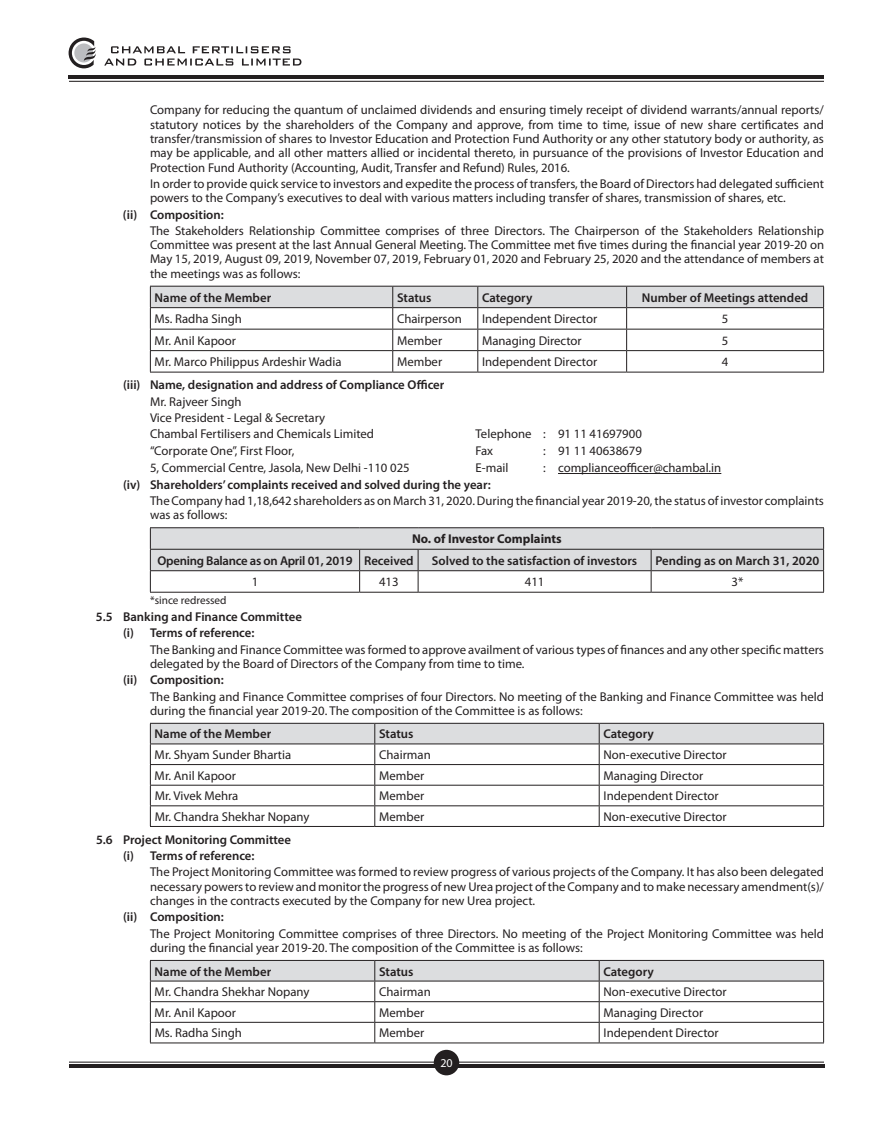
<style>
.page{position:relative;width:893px;height:1136px;background:#fff}
.page>*{position:absolute;margin:0;border:0;box-sizing:border-box;transform-origin:0 0}
.t1{font:12.75px/14.2px "Myriad Pro";color:#231f20}
.t2{font:600 12.75px "Myriad Pro";color:#231f20}
.t3{font:600 12.75px/21.5px "Myriad Pro";letter-spacing:-.02em;color:#231f20}
.t4{font:12px "Myriad Pro";color:#fff}
.t5{font:11.25px "Myriad Pro";color:#231f20}
.s1{font-weight:600}
.s2{font-weight:700}
</style>
<div class="page">
<hr style="left:69px;top:1064px;width:755px;height:3px;background:#231f20">
<hr style="left:69px;top:1061px;width:755px;height:1px;background:#231f20">
<div style="left:434px;top:1049px;width:25px;height:26px;background:#231f20;border-radius:50%"></div>
<hr style="left:69px;top:76px;width:755px;height:3px;background:#231f20">
<hr style="left:69px;top:81px;width:755px;height:1px;background:#231f20">
<svg style="left:69px;top:37px;width:27px;height:31px"></svg>
<svg style="left:104px;top:46px;width:197px;height:20px"></svg>
<hr style="left:558px;top:473px;width:163px;height:1px;background:#231f20">
<svg style="left:150px;top:286px;width:674px;height:85px"></svg>
<hr style="left:150px;top:371px;width:243px;height:1px;background:#231f20">
<hr style="left:393px;top:371px;width:85px;height:1px;background:#231f20">
<hr style="left:478px;top:371px;width:149px;height:1px;background:#231f20">
<hr style="left:627px;top:371px;width:197px;height:1px;background:#231f20">
<svg style="left:150px;top:527px;width:674px;height:64px"></svg>
<hr style="left:150px;top:591px;width:210px;height:1px;background:#231f20">
<hr style="left:360px;top:591px;width:58px;height:1px;background:#231f20">
<hr style="left:418px;top:591px;width:233px;height:1px;background:#231f20">
<hr style="left:651px;top:591px;width:173px;height:1px;background:#231f20">
<hr style="left:150px;top:722px;width:225px;height:1px;background:#231f20">
<hr style="left:375px;top:722px;width:224px;height:1px;background:#231f20">
<hr style="left:599px;top:722px;width:225px;height:1px;background:#231f20">
<svg style="left:150px;top:723px;width:674px;height:103px"></svg>
<hr style="left:150px;top:826px;width:225px;height:1px;background:#231f20">
<hr style="left:375px;top:826px;width:224px;height:1px;background:#231f20">
<hr style="left:599px;top:826px;width:225px;height:1px;background:#231f20">
<hr style="left:150px;top:959px;width:225px;height:1px;background:#231f20">
<hr style="left:375px;top:959px;width:224px;height:1px;background:#231f20">
<hr style="left:599px;top:959px;width:225px;height:1px;background:#231f20">
<svg style="left:150px;top:960px;width:674px;height:82px"></svg>
<hr style="left:150px;top:1042px;width:225px;height:1px;background:#231f20">
<hr style="left:375px;top:1042px;width:224px;height:1px;background:#231f20">
<hr style="left:599px;top:1042px;width:225px;height:1px;background:#231f20">
<p class="t1" style="left:150px;top:103px;width:675px;text-align:justify">Company for reducing the quantum of unclaimed dividends and ensuring timely receipt of dividend warrants/annual reports/ statutory notices by the shareholders of the Company and approve, from time to time, issue of new share certificates and transfer/transmission of shares to Investor Education and Protection Fund Authority or any other statutory body or authority, as may be applicable, and all other matters allied or incidental thereto, in pursuance of the provisions of Investor Education and Protection Fund Authority (Accounting, Audit, Transfer and Refund) Rules, 2016.</p>
<p class="t1" style="left:150px;top:176px;width:675px">In order to provide quick service to investors and expedite the process of transfers, the Board of Directors had delegated sufficient powers to the Company’s executives to deal with various matters including transfer of shares, transmission of shares, etc.</p>
<p class="t1" style="left:150px;top:206px;width:675px;line-height:16.4px;text-indent:-27px"><span class="s1">(ii) Composition:<br></span>The Stakeholders Relationship Committee comprises of three Directors. The Chairperson of the Stakeholders Relationship</p>
<p class="t1" style="left:150px;top:237px;width:676px;text-align:justify">Committee was present at the last Annual General Meeting. The Committee met five times during the financial year 2019-20 on May 15, 2019, August 09, 2019, November 07, 2019, February 01, 2020 and February 25, 2020 and the attendance of members at the meetings was as follows:</p>
<p class="t2" style="left:155px;top:289px;width:118px">Name of the Member</p>
<p class="t2" style="left:397px;top:289px;width:36px">Status</p>
<p class="t2" style="left:482px;top:289px;width:52px">Category</p>
<p class="t2" style="left:642px;top:289px;width:168px">Number of Meetings attended</p>
<p class="t1" style="left:155px;top:311px;width:89px">Ms. Radha Singh</p>
<p class="t1" style="left:397px;top:311px;width:66px">Chairperson</p>
<p class="t1" style="left:482px;top:311px;width:117px">Independent Director</p>
<p class="t1" style="left:722px;top:311px;width:8px">5</p>
<p class="t1" style="left:155px;top:333px;width:83px">Mr. Anil Kapoor</p>
<p class="t1" style="left:397px;top:333px;width:47px">Member</p>
<p class="t1" style="left:482px;top:333px;width:101px">Managing Director</p>
<p class="t1" style="left:722px;top:333px;width:8px">5</p>
<p class="t1" style="left:155px;top:354px;width:188px">Mr. Marco Philippus Ardeshir Wadia</p>
<p class="t1" style="left:397px;top:354px;width:47px">Member</p>
<p class="t1" style="left:482px;top:354px;width:117px">Independent Director</p>
<p class="t1" style="left:722px;top:354px;width:8px">4</p>
<p class="t1" style="left:150px;top:376px;width:296px;line-height:16.4px;text-indent:-27px"><span class="s1">(iii) Name, designation and address of Compliance Officer </span>Mr. Rajveer Singh<br>Vice President - Legal &amp; Secretary<br>Chambal Fertilisers and Chemicals Limited</p>
<p class="t1" style="left:475px;top:427px;width:168px">Telephone : 91 11 41697900</p>
<p class="t1" style="left:150px;top:443px;width:146px">“Corporate One”, First Floor,</p>
<p class="t1" style="left:475px;top:443px;width:19px">Fax</p>
<p class="t1" style="left:543px;top:443px;width:100px">: 91 11 40638679</p>
<p class="t1" style="left:150px;top:460px;width:261px">5, Commercial Centre, Jasola, New Delhi -110 025</p>
<p class="t1" style="left:476px;top:460px;width:34px">E-mail</p>
<p class="t1" style="left:543px;top:460px;width:180px">: complianceofficer@chambal.in</p>
<p class="t1" style="left:150px;top:476px;width:675px;line-height:16.4px;text-indent:-27px"><span class="s1">(iv) Shareholders’ complaints received and solved during the year:<br></span>The Company had 1,18,642 shareholders as on March 31, 2020. During the financial year 2019-20, the status of investor complaints</p>
<p class="t1" style="left:150px;top:507px;width:79px">was as follows:</p>
<p class="t3" style="left:157px;top:528px;width:406px;text-indent:255px"><span class="s2">No. of Investor Complaints<br></span>Opening Balance as on April 01, 2019 Received</p>
<p class="t2" style="left:432px;top:552px;width:207px">Solved to the satisfaction of investors</p>
<p class="t2" style="left:655px;top:552px;width:165px">Pending as on March 31, 2020</p>
<p class="t1" style="left:252px;top:574px;width:8px">1</p>
<p class="t1" style="left:379px;top:574px;width:21px">413</p>
<p class="t1" style="left:525px;top:574px;width:21px">411</p>
<p class="t1" style="left:731px;top:574px;width:13px">3*</p>
<p class="t5" style="left:150px;top:593px;width:78px">*since redressed</p>
<p class="t2" style="left:96px;top:608px;width:207px">5.5 Banking and Finance Committee</p>
<p class="t2" style="left:123px;top:624px;width:133px">(i) Terms of reference:</p>
<p class="t1" style="left:150px;top:641px;width:675px">The Banking and Finance Committee was formed to approve availment of various types of finances and any other specific matters</p>
<p class="t1" style="left:150px;top:656px;width:376px">delegated by the Board of Directors of the Company from time to time.</p>
<p class="t2" style="left:123px;top:671px;width:102px">(ii) Composition:</p>
<p class="t1" style="left:150px;top:688px;width:675px">The Banking and Finance Committee comprises of four Directors. No meeting of the Banking and Finance Committee was held</p>
<p class="t1" style="left:155px;top:698px;width:430px;line-height:23.5px;text-indent:-5px">during the financial year 2019-20. The composition of the Committee is as follows:<br><span class="s1">Name of the Member</span></p>
<p class="t2" style="left:379px;top:726px;width:36px">Status</p>
<p class="t2" style="left:603px;top:726px;width:52px">Category</p>
<p class="t1" style="left:155px;top:747px;width:138px">Mr. Shyam Sunder Bhartia</p>
<p class="t1" style="left:379px;top:747px;width:53px">Chairman</p>
<p class="t1" style="left:603px;top:747px;width:125px">Non-executive Director</p>
<p class="t1" style="left:155px;top:768px;width:83px">Mr. Anil Kapoor</p>
<p class="t1" style="left:379px;top:768px;width:47px">Member</p>
<p class="t1" style="left:603px;top:768px;width:101px">Managing Director</p>
<p class="t1" style="left:155px;top:788px;width:85px">Mr. Vivek Mehra</p>
<p class="t1" style="left:379px;top:788px;width:47px">Member</p>
<p class="t1" style="left:603px;top:788px;width:117px">Independent Director</p>
<p class="t1" style="left:155px;top:809px;width:156px">Mr. Chandra Shekhar Nopany</p>
<p class="t1" style="left:379px;top:809px;width:47px">Member</p>
<p class="t1" style="left:603px;top:809px;width:125px">Non-executive Director</p>
<p class="t2" style="left:96px;top:831px;width:197px">5.6 Project Monitoring Committee</p>
<p class="t2" style="left:123px;top:847px;width:133px">(i) Terms of reference:</p>
<p class="t1" style="left:150px;top:864px;width:675px">The Project Monitoring Committee was formed to review progress of various projects of the Company. It has also been delegated</p>
<p class="t1" style="left:150px;top:878px;width:675px">necessary powers to review and monitor the progress of new Urea project of the Company and to make necessary amendment(s)/ changes in the contracts executed by the Company for new Urea project.</p>
<p class="t1" style="left:150px;top:908px;width:675px;line-height:16.4px;text-indent:-27px"><span class="s1">(ii) Composition:<br></span>The Project Monitoring Committee comprises of three Directors. No meeting of the Project Monitoring Committee was held</p>
<p class="t1" style="left:155px;top:935px;width:430px;line-height:23.5px;text-indent:-5px">during the financial year 2019-20. The composition of the Committee is as follows:<br><span class="s1">Name of the Member</span></p>
<p class="t2" style="left:379px;top:963px;width:36px">Status</p>
<p class="t2" style="left:603px;top:963px;width:52px">Category</p>
<p class="t1" style="left:155px;top:984px;width:156px">Mr. Chandra Shekhar Nopany</p>
<p class="t1" style="left:379px;top:984px;width:53px">Chairman</p>
<p class="t1" style="left:603px;top:984px;width:125px">Non-executive Director</p>
<p class="t1" style="left:155px;top:1005px;width:83px">Mr. Anil Kapoor</p>
<p class="t1" style="left:379px;top:1005px;width:47px">Member</p>
<p class="t1" style="left:603px;top:1005px;width:101px">Managing Director</p>
<p class="t1" style="left:155px;top:1025px;width:89px">Ms. Radha Singh</p>
<p class="t1" style="left:379px;top:1025px;width:47px">Member</p>
<p class="t1" style="left:603px;top:1025px;width:117px">Independent Director</p>
<p class="t4" style="left:440px;top:1055px;width:14px">20</p>
</div>
